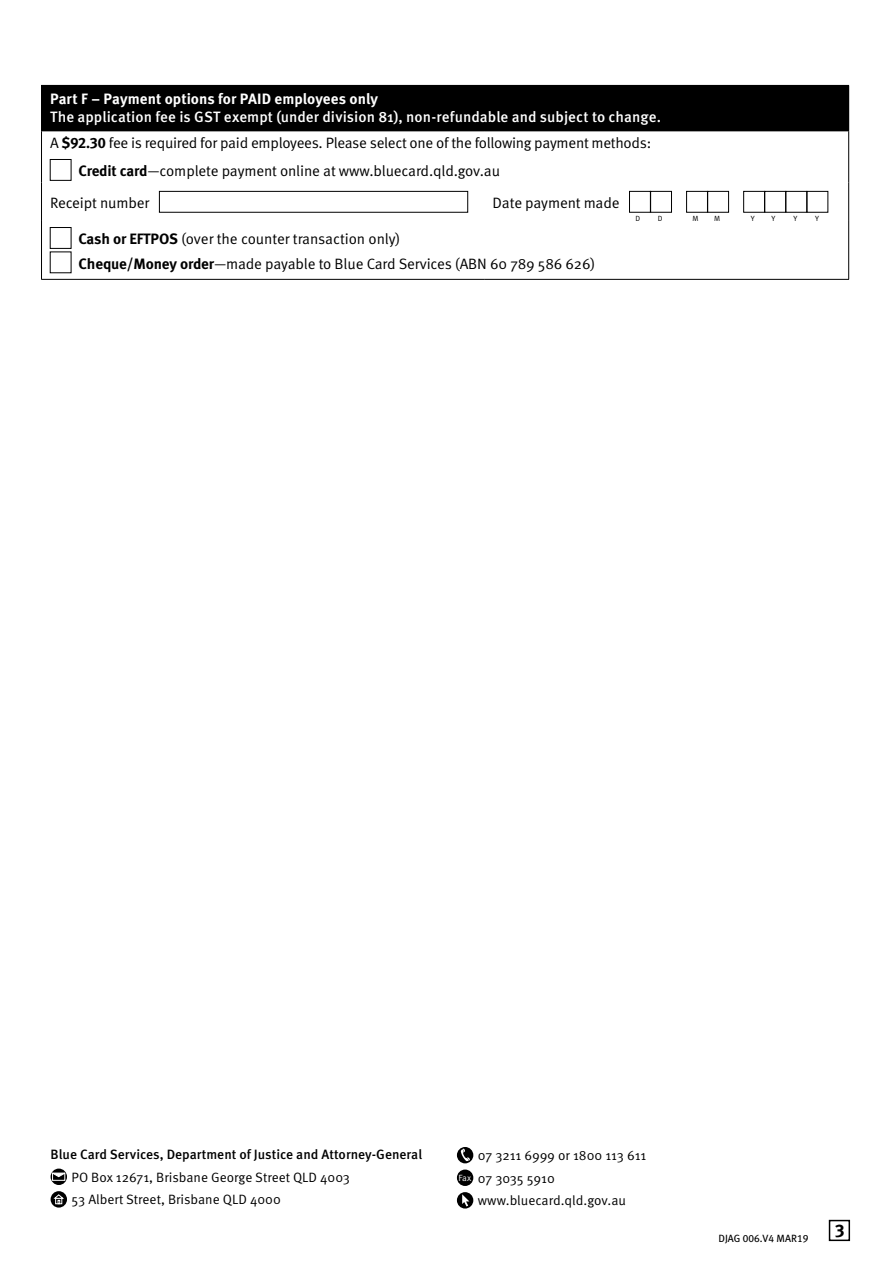
<style>
.page{position:relative;width:893px;height:1263px;background:#fff}
.page>*{position:absolute;margin:0;border:0;box-sizing:border-box;transform-origin:0 0}
.t1{font:700 18px "Meta OT";color:#000}
.t2{font:15px/32px "Meta OT";letter-spacing:-.01em;color:#000}
.t3{font:500 15px/25.3px "Meta OT";color:#fff}
.t4{font:700 15px "Meta OT";color:#fff}
.t5{font:13.5px/22.6px "Meta OT";color:#000}
.t6{font:500 13.5px "Meta OT";color:#000}
.t7{font:10.5px "Meta Plus Book Caps";color:#000}
.t8{font:9px "Meta OT";color:#fff}
.t9{font:7.5px "Meta OT";color:#000}
.s1{font-weight:400;color:#000}
.s2{font-weight:700;color:#000}
.s3{font-family:"Meta Plus Bold Caps";font-weight:400;color:#000}
.s4{font-weight:700}
</style>
<div class="page">
<div style="left:829px;top:1220px;width:21px;height:21px;border:2px solid #000"></div>
<div style="left:42px;top:85px;width:807px;height:46px;background:#000"></div>
<hr style="left:848px;top:131px;width:1px;height:52px;background:#000">
<hr style="left:848px;top:183px;width:1px;height:38px;background:#000">
<hr style="left:41px;top:85px;width:443px;height:1px;background:#000">
<hr style="left:41px;top:86px;width:1px;height:44px;background:#000">
<hr style="left:41px;top:130px;width:443px;height:1px;background:#000">
<hr style="left:41px;top:131px;width:1px;height:52px;background:#000">
<hr style="left:41px;top:183px;width:1px;height:38px;background:#000">
<hr style="left:41px;top:221px;width:1px;height:58px;background:#000">
<hr style="left:848px;top:221px;width:1px;height:58px;background:#000">
<hr style="left:41px;top:279px;width:443px;height:1px;background:#000">
<hr style="left:484px;top:279px;width:365px;height:1px;background:#000">
<div style="left:50px;top:159px;width:21px;height:22px;border:1px solid #000"></div>
<div style="left:159px;top:191px;width:309px;height:21px;border:1px solid #000"></div>
<div style="left:629px;top:191px;width:22px;height:21px;border:1px solid #000"></div>
<div style="left:650px;top:191px;width:22px;height:21px;border:1px solid #000"></div>
<div style="left:686px;top:191px;width:22px;height:21px;border:1px solid #000"></div>
<div style="left:707px;top:191px;width:22px;height:21px;border:1px solid #000"></div>
<div style="left:743px;top:191px;width:22px;height:21px;border:1px solid #000"></div>
<div style="left:765px;top:191px;width:21px;height:21px;border:1px solid #000"></div>
<div style="left:786px;top:191px;width:21px;height:21px;border:1px solid #000"></div>
<div style="left:807px;top:191px;width:21px;height:21px;border:1px solid #000"></div>
<div style="left:50px;top:227px;width:21px;height:22px;border:1px solid #000"></div>
<svg style="left:51px;top:1168px;width:16px;height:17px"></svg>
<div style="left:52px;top:1173px;width:13px;height:8px;border:1px solid #fff"></div>
<svg style="left:51px;top:1172px;width:15px;height:5px"></svg>
<svg style="left:51px;top:1191px;width:16px;height:16px"></svg>
<svg style="left:54px;top:1194px;width:11px;height:10px"></svg>
<div style="left:457px;top:1147px;width:16px;height:16px;background:#000;border-radius:50%"></div>
<svg style="left:461px;top:1148px;width:9px;height:13px"></svg>
<div style="left:457px;top:1169px;width:16px;height:17px;background:#000;border-radius:50%"></div>
<div style="left:457px;top:1192px;width:16px;height:16px;background:#000;border-radius:50%"></div>
<svg style="left:462px;top:1194px;width:7px;height:12px"></svg>
<p class="t4" style="left:50px;top:90px;width:330px">Part F – Payment options for PAID employees only</p>
<p class="t3" style="left:50px;top:105px;width:613px">The application fee is GST exempt (under division 81), non-refundable and subject to change.<br><span class="s1">A</span> <span class="s2">$</span><span class="s3">92.30</span> <span class="s1">fee is required for paid employees. Please select one of the following payment methods:</span></p>
<p class="t2" style="left:50px;top:155px;width:452px;text-indent:28px"><span class="s4">Credit card</span>—complete payment online at www.bluecard.qld.gov.au<br>Receipt number</p>
<p class="t2" style="left:493px;top:187px;width:128px">Date payment made</p>
<p class="t2" style="left:78px;top:227px;width:518px;line-height:24.5px"><span class="s4">Cash or EFTPOS</span> (over the counter transaction only)<br><span class="s4">Cheque/Money order</span>—made payable to Blue Card Services (ABN 60 789 586 626)</p>
<p class="t9" style="left:636px;top:213px;width:6px">D</p>
<p class="t9" style="left:658px;top:213px;width:6px">D</p>
<p class="t9" style="left:692px;top:213px;width:8px">M</p>
<p class="t9" style="left:714px;top:213px;width:8px">M</p>
<p class="t9" style="left:751px;top:213px;width:5px">Y</p>
<p class="t9" style="left:771px;top:213px;width:5px">Y</p>
<p class="t9" style="left:793px;top:213px;width:5px">Y</p>
<p class="t9" style="left:815px;top:213px;width:5px">Y</p>
<p class="t6" style="left:51px;top:1146px;width:373px">Blue Card Services, Department of Justice and Attorney-General</p>
<p class="t5" style="left:72px;top:1166px;width:280px">PO Box 12671, Brisbane George Street QLD 4003<br>53 Albert Street, Brisbane QLD 4000</p>
<p class="t5" style="left:478px;top:1144px;width:170px">07 3211 6999 or 1800 113 611<br>07 3035 5910 www.bluecard.qld.gov.au</p>
<p class="t8" style="left:458px;top:1172px;width:14px">Fax</p>
<p class="t7" style="left:718px;top:1232px;width:91px">DJAG 006.V4 MAR19</p>
<p class="t1" style="left:835px;top:1216px;width:11px">3</p>
</div>
